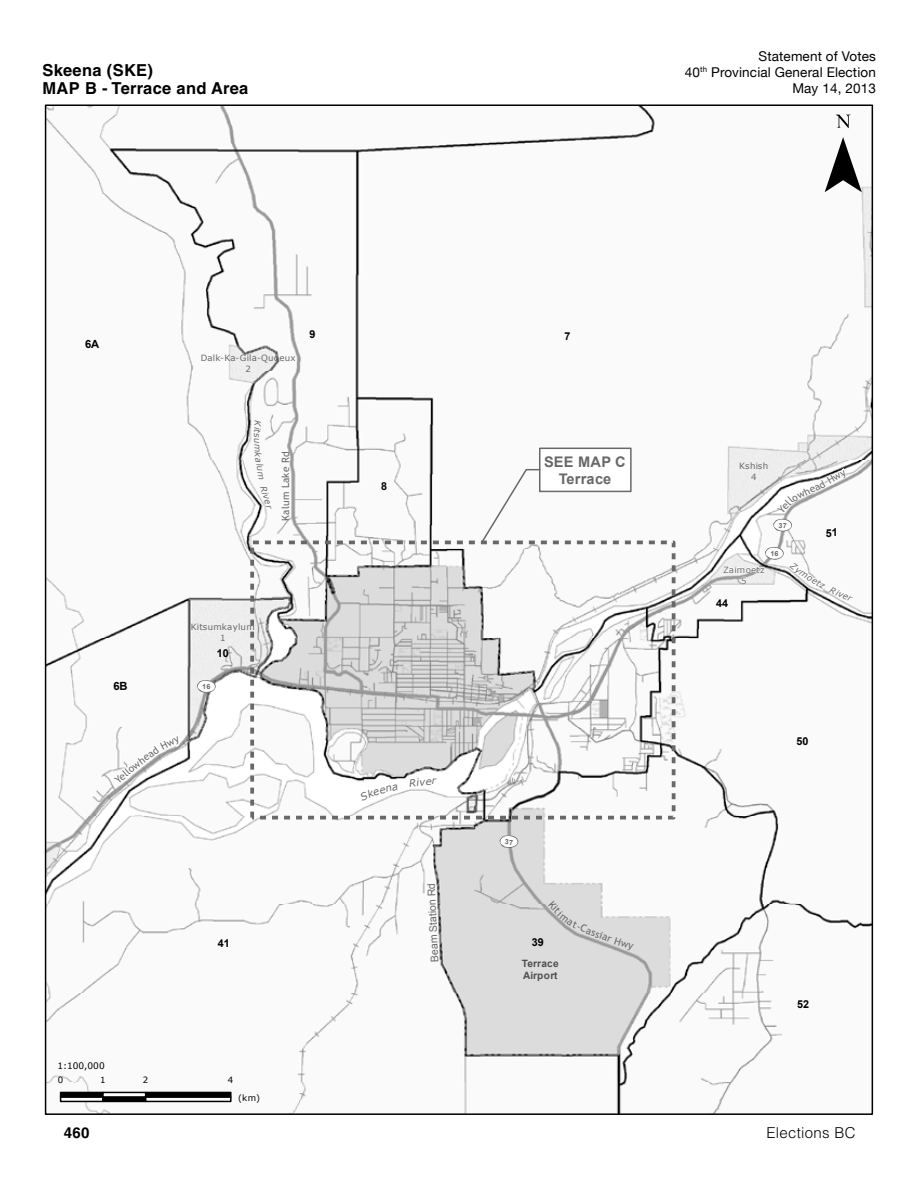
<style>
.page{position:relative;width:918px;height:1188px;background:#fff}
.page>*{position:absolute;margin:0;border:0;box-sizing:border-box;transform-origin:0 0}
.t1{font:700 16.5px/18.8px "Helvetica LT Std";letter-spacing:.02em;color:#000}
.t2{font:300 15px "Helvetica LT Std";letter-spacing:.02em;color:#000}
.t3{font:700 15px "Helvetica LT Std";color:#000}
.t4{font:700 14.55px/17.2px "Arial";letter-spacing:.01em;color:#686868;text-align:center}
.t5{font:13.5px/16.2px "Helvetica Neue LT";letter-spacing:.01em;color:#000;text-align:right}
.t6{font:10.5px "Arial";color:#686868}
.t7{font:10.05px "Trebuchet MS";letter-spacing:.015em;color:#686868}
.t8{font:700 10.05px/12px "Arial";letter-spacing:.02em;color:#4e4e4e}
.t9{font:9px "Verdana";letter-spacing:-.01em;color:#000}
.t10{font:8.55px/10.8px "Verdana";letter-spacing:.02em;color:#686868;text-align:center}
.t11{font:8.55px/10.8px "Verdana";color:#686868;text-align:center}
.t12{font:8.55px "Verdana";color:#000}
.t13{font:italic 8.55px "Verdana";color:#686868}
</style>
<div class="page">
<img style="left:48px;top:107px;width:822px;height:1005px">
<svg style="left:250px;top:800px;width:4px;height:6px"></svg>
<svg style="left:250px;top:788px;width:4px;height:6px"></svg>
<svg style="left:250px;top:776px;width:4px;height:6px"></svg>
<svg style="left:250px;top:764px;width:4px;height:6px"></svg>
<svg style="left:250px;top:752px;width:4px;height:6px"></svg>
<svg style="left:250px;top:740px;width:4px;height:6px"></svg>
<svg style="left:250px;top:728px;width:4px;height:6px"></svg>
<svg style="left:250px;top:716px;width:4px;height:6px"></svg>
<svg style="left:250px;top:704px;width:4px;height:6px"></svg>
<svg style="left:250px;top:692px;width:4px;height:6px"></svg>
<svg style="left:250px;top:680px;width:4px;height:6px"></svg>
<svg style="left:250px;top:668px;width:4px;height:6px"></svg>
<svg style="left:250px;top:656px;width:4px;height:6px"></svg>
<svg style="left:250px;top:644px;width:4px;height:6px"></svg>
<svg style="left:250px;top:632px;width:4px;height:6px"></svg>
<svg style="left:250px;top:620px;width:4px;height:6px"></svg>
<svg style="left:250px;top:608px;width:4px;height:6px"></svg>
<svg style="left:250px;top:596px;width:4px;height:6px"></svg>
<svg style="left:250px;top:584px;width:4px;height:6px"></svg>
<svg style="left:250px;top:572px;width:4px;height:6px"></svg>
<svg style="left:250px;top:560px;width:4px;height:6px"></svg>
<svg style="left:250px;top:541px;width:9px;height:13px"></svg>
<svg style="left:265px;top:541px;width:6px;height:3px"></svg>
<svg style="left:277px;top:541px;width:6px;height:3px"></svg>
<svg style="left:289px;top:541px;width:6px;height:3px"></svg>
<svg style="left:301px;top:541px;width:6px;height:3px"></svg>
<svg style="left:313px;top:541px;width:6px;height:3px"></svg>
<svg style="left:325px;top:541px;width:6px;height:3px"></svg>
<svg style="left:337px;top:541px;width:6px;height:3px"></svg>
<svg style="left:349px;top:541px;width:6px;height:3px"></svg>
<svg style="left:361px;top:541px;width:6px;height:3px"></svg>
<svg style="left:373px;top:541px;width:6px;height:3px"></svg>
<svg style="left:385px;top:541px;width:6px;height:3px"></svg>
<svg style="left:397px;top:541px;width:6px;height:3px"></svg>
<svg style="left:409px;top:541px;width:6px;height:3px"></svg>
<svg style="left:421px;top:541px;width:6px;height:3px"></svg>
<svg style="left:433px;top:541px;width:6px;height:3px"></svg>
<svg style="left:445px;top:541px;width:6px;height:3px"></svg>
<svg style="left:457px;top:541px;width:6px;height:3px"></svg>
<svg style="left:469px;top:541px;width:6px;height:3px"></svg>
<svg style="left:553px;top:541px;width:6px;height:3px"></svg>
<svg style="left:565px;top:541px;width:6px;height:3px"></svg>
<svg style="left:577px;top:541px;width:6px;height:3px"></svg>
<svg style="left:589px;top:541px;width:6px;height:3px"></svg>
<svg style="left:601px;top:541px;width:6px;height:3px"></svg>
<svg style="left:613px;top:541px;width:6px;height:3px"></svg>
<svg style="left:625px;top:541px;width:6px;height:3px"></svg>
<svg style="left:637px;top:541px;width:6px;height:3px"></svg>
<svg style="left:649px;top:541px;width:6px;height:3px"></svg>
<svg style="left:661px;top:539px;width:16px;height:20px"></svg>
<svg style="left:672px;top:565px;width:3px;height:6px"></svg>
<svg style="left:672px;top:577px;width:3px;height:6px"></svg>
<svg style="left:672px;top:589px;width:3px;height:6px"></svg>
<svg style="left:672px;top:601px;width:3px;height:6px"></svg>
<svg style="left:672px;top:613px;width:3px;height:6px"></svg>
<svg style="left:672px;top:625px;width:3px;height:6px"></svg>
<svg style="left:672px;top:637px;width:3px;height:6px"></svg>
<svg style="left:672px;top:649px;width:3px;height:6px"></svg>
<svg style="left:672px;top:661px;width:3px;height:6px"></svg>
<svg style="left:672px;top:673px;width:3px;height:6px"></svg>
<svg style="left:672px;top:685px;width:3px;height:6px"></svg>
<svg style="left:672px;top:697px;width:3px;height:6px"></svg>
<svg style="left:672px;top:709px;width:3px;height:6px"></svg>
<svg style="left:672px;top:721px;width:3px;height:6px"></svg>
<svg style="left:672px;top:733px;width:3px;height:6px"></svg>
<svg style="left:672px;top:745px;width:3px;height:6px"></svg>
<svg style="left:672px;top:757px;width:3px;height:6px"></svg>
<svg style="left:672px;top:769px;width:3px;height:6px"></svg>
<svg style="left:672px;top:781px;width:3px;height:6px"></svg>
<svg style="left:672px;top:793px;width:3px;height:6px"></svg>
<svg style="left:656px;top:805px;width:21px;height:16px"></svg>
<svg style="left:644px;top:816px;width:6px;height:3px"></svg>
<svg style="left:632px;top:816px;width:6px;height:3px"></svg>
<svg style="left:620px;top:816px;width:6px;height:3px"></svg>
<svg style="left:608px;top:816px;width:6px;height:3px"></svg>
<svg style="left:596px;top:816px;width:6px;height:3px"></svg>
<svg style="left:584px;top:816px;width:6px;height:3px"></svg>
<svg style="left:572px;top:816px;width:6px;height:3px"></svg>
<svg style="left:560px;top:816px;width:6px;height:3px"></svg>
<svg style="left:548px;top:816px;width:6px;height:3px"></svg>
<svg style="left:536px;top:816px;width:6px;height:3px"></svg>
<svg style="left:524px;top:816px;width:6px;height:3px"></svg>
<svg style="left:512px;top:816px;width:6px;height:3px"></svg>
<svg style="left:500px;top:816px;width:6px;height:3px"></svg>
<svg style="left:488px;top:816px;width:6px;height:3px"></svg>
<svg style="left:476px;top:816px;width:6px;height:3px"></svg>
<svg style="left:464px;top:816px;width:6px;height:3px"></svg>
<svg style="left:452px;top:816px;width:6px;height:3px"></svg>
<svg style="left:440px;top:816px;width:6px;height:3px"></svg>
<svg style="left:428px;top:816px;width:6px;height:3px"></svg>
<svg style="left:416px;top:816px;width:6px;height:3px"></svg>
<svg style="left:404px;top:816px;width:6px;height:3px"></svg>
<svg style="left:392px;top:816px;width:6px;height:3px"></svg>
<svg style="left:380px;top:816px;width:6px;height:3px"></svg>
<svg style="left:368px;top:816px;width:6px;height:3px"></svg>
<svg style="left:356px;top:816px;width:6px;height:3px"></svg>
<svg style="left:344px;top:816px;width:6px;height:3px"></svg>
<svg style="left:332px;top:816px;width:6px;height:3px"></svg>
<svg style="left:320px;top:816px;width:6px;height:3px"></svg>
<svg style="left:308px;top:816px;width:6px;height:3px"></svg>
<svg style="left:296px;top:816px;width:6px;height:3px"></svg>
<svg style="left:284px;top:816px;width:6px;height:3px"></svg>
<svg style="left:272px;top:816px;width:6px;height:3px"></svg>
<svg style="left:260px;top:816px;width:6px;height:3px"></svg>
<svg style="left:250px;top:812px;width:4px;height:7px"></svg>
<div style="left:539px;top:448px;width:93px;height:44px;background:#fff;border:2px solid #686868"></div>
<svg style="left:481px;top:468px;width:66px;height:76px"></svg>
<svg style="left:825px;top:115px;width:37px;height:77px"></svg>
<svg style="left:60px;top:1098px;width:42px;height:4px"></svg>
<svg style="left:60px;top:1092px;width:42px;height:6px"></svg>
<div style="left:102px;top:1096px;width:44px;height:6px;background:#000"></div>
<svg style="left:102px;top:1092px;width:43px;height:6px"></svg>
<svg style="left:145px;top:1098px;width:87px;height:4px"></svg>
<svg style="left:145px;top:1092px;width:87px;height:6px"></svg>
<svg style="left:86px;top:340px;width:13px;height:8px"></svg>
<svg style="left:114px;top:682px;width:13px;height:8px"></svg>
<svg style="left:197px;top:680px;width:19px;height:13px"></svg>
<svg style="left:500px;top:835px;width:18px;height:13px"></svg>
<svg style="left:614px;top:937px;width:20px;height:14px"></svg>
<svg style="left:108px;top:732px;width:74px;height:55px"></svg>
<svg style="left:797px;top:737px;width:11px;height:8px"></svg>
<svg style="left:310px;top:330px;width:5px;height:8px"></svg>
<svg style="left:532px;top:900px;width:60px;height:46px"></svg>
<svg style="left:382px;top:482px;width:5px;height:8px"></svg>
<svg style="left:218px;top:649px;width:10px;height:8px"></svg>
<svg style="left:565px;top:332px;width:5px;height:8px"></svg>
<svg style="left:773px;top:467px;width:75px;height:70px"></svg>
<svg style="left:218px;top:939px;width:10px;height:8px"></svg>
<svg style="left:798px;top:1000px;width:11px;height:8px"></svg>
<svg style="left:360px;top:784px;width:38px;height:17px"></svg>
<svg style="left:409px;top:778px;width:28px;height:9px"></svg>
<svg style="left:716px;top:547px;width:139px;height:60px"></svg>
<svg style="left:254px;top:421px;width:14px;height:71px"></svg>
<p class="t1" style="left:43px;top:60px;width:207px">Skeena (SKE)<br>MAP B - Terrace and Area</p>
<p class="t10" style="left:201px;top:353px;width:96px">Dalk-Ka-Gila-Quoeux<br>2</p>
<p class="t7" style="left:112px;top:777px;width:31px;rotate:-39deg">Yellow</p>
<p class="t13" style="left:263px;top:433px;width:6px;rotate:90deg">s</p>
<p class="t13" style="left:271px;top:491px;width:18px;rotate:73deg">iver</p>
<p class="t7" style="left:280px;top:521px;width:71px;rotate:-90deg">Kalum Lake Rd</p>
<p class="t10" style="left:191px;top:622px;width:65px">Kitsumkaylum<br>1</p>
<p class="t9" style="left:58px;top:1060px;width:49px">1:100,000</p>
<p class="t12" style="left:58px;top:1074px;width:7px">0</p>
<p class="t12" style="left:100px;top:1074px;width:7px">1</p>
<p class="t12" style="left:143px;top:1074px;width:7px">2</p>
<p class="t12" style="left:228px;top:1074px;width:7px">4</p>
<p class="t12" style="left:238px;top:1092px;width:23px">(km)</p>
<p class="t5" style="left:685px;top:48px;width:192px">Statement of Votes<br>40<sup>th</sup> Provincial General Election<br>May 14, 2013</p>
<p class="t4" style="left:544px;top:453px;width:83px">SEE MAP C<br>Terrace</p>
<p class="t10" style="left:739px;top:461px;width:31px">Kshish<br>4</p>
<p class="t7" style="left:790px;top:493px;width:37px;rotate:-26deg">owhead</p>
<p class="t11" style="left:723px;top:564px;width:43px">Zaimoetz<br>5</p>
<p class="t6" style="left:428px;top:963px;width:81px;rotate:-93deg">Beam Station Rd</p>
<p class="t8" style="left:522px;top:958px;width:38px">Terrace<br>Airport</p>
<p class="t7" style="left:594px;top:927px;width:22px;rotate:20deg">ssiar</p>
<p class="t3" style="left:64px;top:1123px;width:27px">460</p>
<p class="t2" style="left:766px;top:1123px;width:91px">Elections BC</p>
</div>
